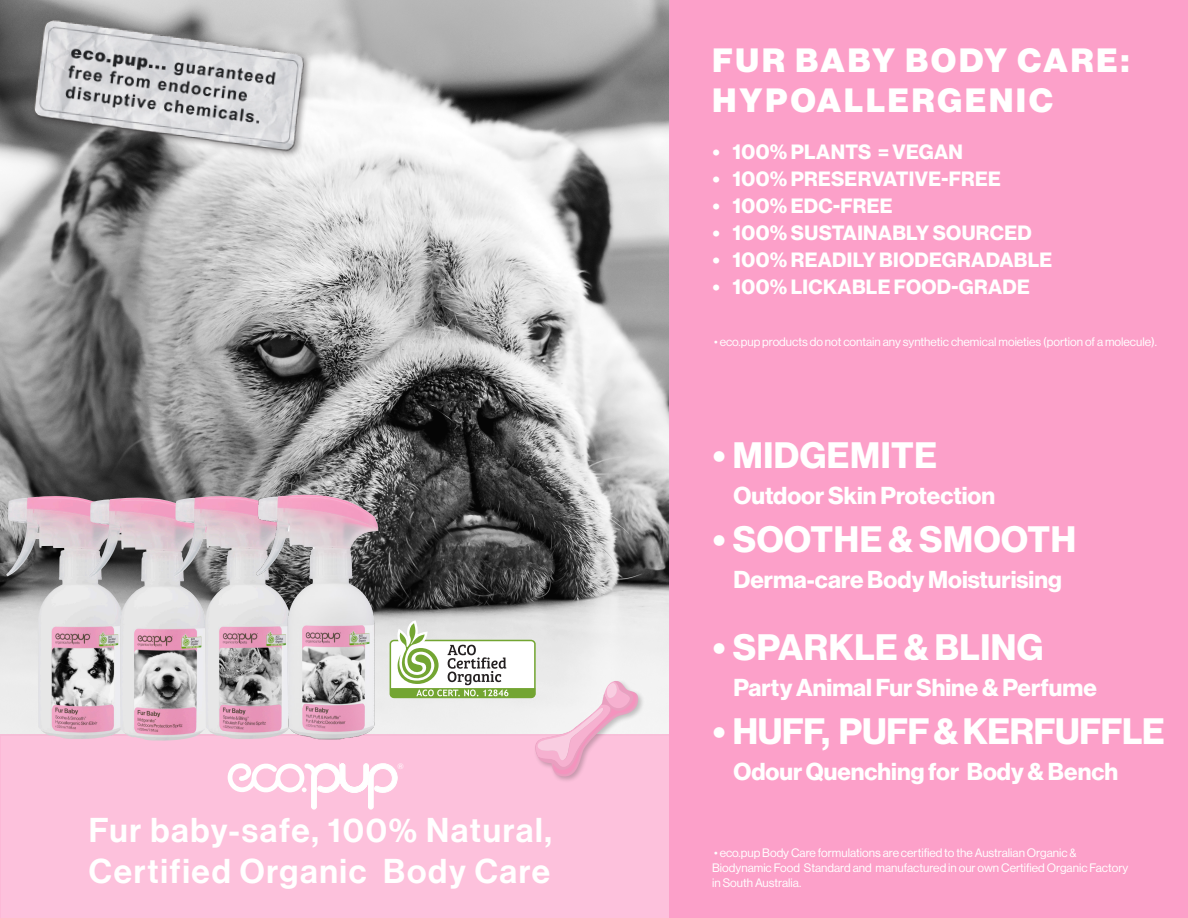
<style>
.page{position:relative;width:1188px;height:918px;background:#fff}
.page>*{position:absolute;margin:0;border:0;box-sizing:border-box;transform-origin:0 0}
.t1{font:36px "N Haas Grotesk DS Pro 75 Bd";letter-spacing:.015em;color:#fff}
.t2{font:36px "N Haas Grotesk DS Pro 75 Bd";letter-spacing:-.01em;color:#fff}
.t3{font:33.75px "N Haas Grotesk DS Pro 65 Md";letter-spacing:.05em;color:#fff}
.t4{font:33px "N Haas Grotesk DS Pro 95 Blk";letter-spacing:.09em;color:#fff}
.t5{font:24px "N Haas Grotesk DS Pro 75 Bd";color:#fff}
.t6{font:20.25px "N Haas Grotesk DS Pro 75 Bd";letter-spacing:.015em;color:#fff}
.t7{font:12px/15px "N Haas Grotesk DS Pro 55 Rg";color:#fff}
.t8{font:7.8px "N Haas Grotesk DS Pro 55 Rg";color:#fff}
</style>
<div class="page">
<img style="left:0;top:0;width:669px;height:734px">
<div style="left:0;top:734px;width:669px;height:184px;background:#fdc1dc"></div>
<img style="left:6px;top:496px;width:121px;height:243px">
<img style="left:88px;top:498px;width:94px;height:243px">
<img style="left:174px;top:496px;width:70px;height:243px">
<img style="left:14px;top:0;width:308px;height:168px">
<div style="left:534px;top:679px;width:111px;height:105px;background:#231f20;opacity:.25"></div>
<svg style="left:228px;top:620px;width:410px;height:189px"></svg>
<div style="left:669px;top:0;width:519px;height:918px;background:#fca0c9"></div>
<img style="left:244px;top:465px;width:145px;height:304px">
<p class="t8" style="left:397px;top:762px;width:8px">®</p>
<p class="t3" style="left:89px;top:811px;width:465px">Fur baby-safe, 100% Natural,</p>
<p class="t3" style="left:89px;top:852px;width:463px">Certified Organic Body Care</p>
<p class="t4" style="left:713px;top:41px;width:418px">FUR BABY BODY CARE:</p>
<p class="t4" style="left:713px;top:81px;width:342px">HYPOALLERGENIC</p>
<p class="t6" style="left:712px;top:140px;width:252px">• 100% PLANTS = VEGAN</p>
<p class="t6" style="left:712px;top:167px;width:290px">• 100% PRESERVATIVE-FREE</p>
<p class="t6" style="left:712px;top:194px;width:182px">• 100% EDC-FREE</p>
<p class="t6" style="left:712px;top:221px;width:321px">• 100% SUSTAINABLY SOURCED</p>
<p class="t6" style="left:712px;top:248px;width:341px">• 100% READILY BIODEGRADABLE</p>
<p class="t6" style="left:712px;top:275px;width:319px">• 100% LICKABLE FOOD-GRADE</p>
<p class="t7" style="left:714px;top:334px;width:444px">• eco.pup products do not contain any synthetic chemical moieties (portion of a molecule).</p>
<p class="t1" style="left:713px;top:435px;width:226px">• MIDGEMITE</p>
<p class="t5" style="left:734px;top:482px;width:263px">Outdoor Skin Protection</p>
<p class="t1" style="left:713px;top:519px;width:365px">• SOOTHE &amp; SMOOTH</p>
<p class="t5" style="left:734px;top:566px;width:330px">Derma-care Body Moisturising</p>
<p class="t1" style="left:713px;top:627px;width:332px">• SPARKLE &amp; BLING</p>
<p class="t5" style="left:734px;top:674px;width:365px">Party Animal Fur Shine &amp; Perfume</p>
<p class="t2" style="left:713px;top:711px;width:454px">• HUFF, PUFF &amp; KERFUFFLE</p>
<p class="t5" style="left:734px;top:758px;width:386px">Odour Quenching for Body &amp; Bench</p>
<p class="t7" style="left:712px;top:845px;width:418px">• eco.pup Body Care formulations are certified to the Australian Organic &amp;<br>Biodynamic Food Standard and manufactured in our own Certified Organic Factory in South Australia.</p>
</div>
